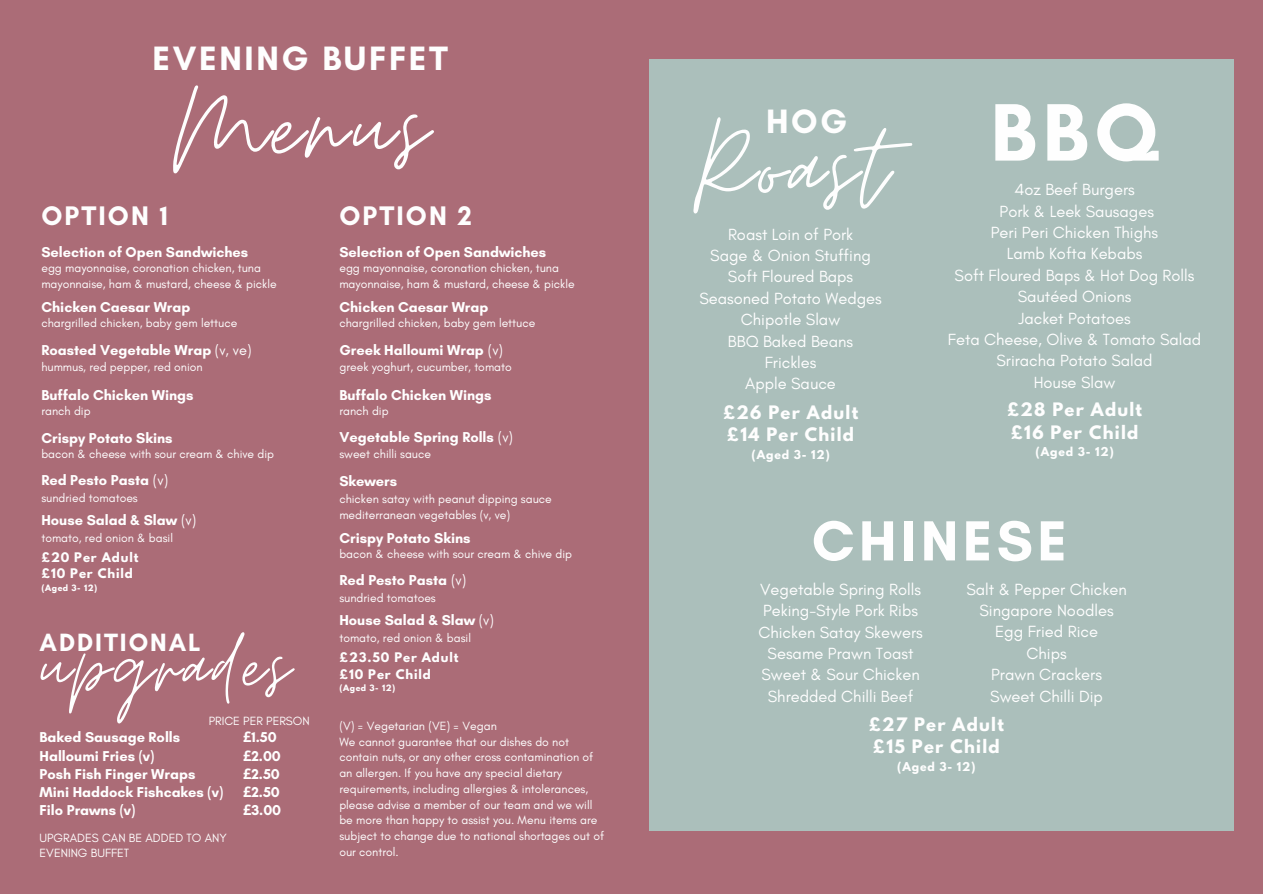
<style>
.page{position:relative;width:1263px;height:894px;background:#fff}
.page>*{position:absolute;margin:0;border:0;box-sizing:border-box;transform-origin:0 0}
.t1{font:129.45px "Moon Time";letter-spacing:.04em;color:#fefefe}
.t2{font:95.7px "Moon Time";letter-spacing:.04em;color:#fefefe}
.t3{font:700 82.95px "Glacial Indifference";color:#fefefe}
.t4{font:700 57.6px "Glacial Indifference";letter-spacing:.075em;color:#fefefe}
.t5{font:700 34.5px "Glacial Indifference";letter-spacing:.075em;color:#fefefe}
.t6{font:700 27.3px "Glacial Indifference";letter-spacing:.075em;color:#fefefe}
.t7{font:700 25.5px "Glacial Indifference";letter-spacing:.075em;color:#fefefe}
.t8{font:16.5px "Glacial Indifference";color:#fff}
.t9{font:700 16.5px "League Spartan";letter-spacing:.075em;color:#fefefe}
.t10{font:700 14.55px "Glacial Indifference";color:#fff}
.t11{font:12.15px/15.8px "Glacial Indifference";color:#fff}
.t12{font:700 11.7px "League Spartan";letter-spacing:.075em;color:#fefefe}
.t13{font:700 10.8px "League Spartan";letter-spacing:.075em;color:#fefefe}
.t14{font:700 7.8px "League Spartan";letter-spacing:.075em;color:#fefefe}
.s1{font-weight:400}
.s2{font-family:"Noto Sans"}
</style>
<div class="page">
<div style="left:0;top:0;width:1263px;height:893px;background:#ab6c77"></div>
<div style="left:649px;top:59px;width:584px;height:771px;background:#abbfbb"></div>
<h1 class="t5" style="left:152px;top:37px;width:297px">EVENING BUFFET</h1>
<h5 class="t1" style="left:173px;top:49px;width:256px">Menus</h5>
<p class="t6" style="left:41px;top:199px;width:128px">OPTION 1</p>
<p class="t6" style="left:339px;top:199px;width:134px">OPTION 2</p>
<p class="t10" style="left:41px;top:243px;width:208px">Selection of Open Sandwiches</p>
<p class="t11" style="left:41px;top:259px;width:237px">egg mayonnaise, coronation chicken, tuna mayonnaise, ham &amp; mustard, cheese &amp; pickle</p>
<p class="t10" style="left:41px;top:298px;width:151px">Chicken Caesar Wrap</p>
<p class="t11" style="left:41px;top:315px;width:197px">chargrilled chicken, baby gem lettuce</p>
<p class="t10" style="left:41px;top:340px;width:212px">Roasted Vegetable Wrap <span class="s1">(v, ve)</span></p>
<p class="t11" style="left:41px;top:359px;width:163px">hummus, red pepper, red onion</p>
<p class="t10" style="left:41px;top:386px;width:154px">Buffalo Chicken Wings</p>
<p class="t11" style="left:41px;top:402px;width:51px">ranch dip</p>
<p class="t10" style="left:41px;top:429px;width:133px">Crispy Potato Skins</p>
<p class="t11" style="left:41px;top:446px;width:234px">bacon &amp; cheese with sour cream &amp; chive dip</p>
<p class="t10" style="left:41px;top:471px;width:128px">Red Pesto Pasta <span class="s1">(v)</span></p>
<p class="t11" style="left:41px;top:489px;width:98px">sundried tomatoes</p>
<p class="t11" style="left:41px;top:529px;width:133px">tomato, red onion &amp; basil</p>
<p class="t10" style="left:41px;top:511px;width:156px">House Salad &amp; Slaw <span class="s1">(v)</span></p>
<p class="t12" style="left:41px;top:551px;width:98px">£20 Per Adult</p>
<p class="t12" style="left:41px;top:567px;width:93px">£10 Per Child</p>
<p class="t14" style="left:41px;top:583px;width:57px">(Aged 3- 12)</p>
<p class="t2" style="left:40px;top:608px;width:252px">upgrades</p>
<p class="t7" style="left:40px;top:626px;width:163px">ADDITIONAL</p>
<p class="t11" style="left:209px;top:712px;width:103px">PRICE PER PERSON</p>
<p class="t10" style="left:243px;top:728px;width:35px"><span class="s2">£</span>1.50</p>
<p class="t10" style="left:243px;top:746px;width:39px"><span class="s2">£</span>2.00</p>
<p class="t10" style="left:243px;top:764px;width:38px"><span class="s2">£</span>2.50</p>
<p class="t10" style="left:243px;top:782px;width:38px"><span class="s2">£</span>2.50</p>
<p class="t10" style="left:243px;top:800px;width:40px"><span class="s2">£</span>3.00</p>
<p class="t10" style="left:40px;top:728px;width:142px">Baked Sausage Rolls</p>
<p class="t10" style="left:40px;top:746px;width:116px">Halloumi Fries (v)</p>
<p class="t10" style="left:40px;top:764px;width:157px">Posh Fish Finger Wraps</p>
<p class="t10" style="left:40px;top:782px;width:185px">Mini Haddock Fishcakes (v)</p>
<p class="t10" style="left:40px;top:800px;width:97px">Filo Prawns (v)</p>
<p class="t11" style="left:40px;top:829px;width:189px">UPGRADES CAN BE ADDED TO ANY<br>EVENING BUFFET</p>
<p class="t10" style="left:339px;top:243px;width:208px">Selection of Open Sandwiches</p>
<p class="t11" style="left:339px;top:259px;width:237px">egg mayonnaise, coronation chicken, tuna mayonnaise, ham &amp; mustard, cheese &amp; pickle</p>
<p class="t10" style="left:339px;top:298px;width:151px">Chicken Caesar Wrap</p>
<p class="t11" style="left:339px;top:315px;width:197px">chargrilled chicken, baby gem lettuce</p>
<p class="t10" style="left:339px;top:340px;width:165px">Greek Halloumi Wrap <span class="s1">(v)</span></p>
<p class="t11" style="left:339px;top:359px;width:174px">greek yoghurt, cucumber, tomato</p>
<p class="t10" style="left:339px;top:386px;width:154px">Buffalo Chicken Wings</p>
<p class="t11" style="left:339px;top:402px;width:51px">ranch dip</p>
<p class="t10" style="left:339px;top:427px;width:175px">Vegetable Spring Rolls <span class="s1">(v)</span></p>
<p class="t11" style="left:339px;top:446px;width:93px">sweet chilli sauce</p>
<p class="t10" style="left:339px;top:472px;width:59px">Skewers</p>
<p class="t11" style="left:339px;top:490px;width:214px">chicken satay with peanut dipping sauce</p>
<p class="t11" style="left:339px;top:506px;width:172px">mediterranean vegetables (v, ve)</p>
<p class="t10" style="left:339px;top:529px;width:133px">Crispy Potato Skins</p>
<p class="t11" style="left:339px;top:546px;width:234px">bacon &amp; cheese with sour cream &amp; chive dip</p>
<p class="t10" style="left:339px;top:571px;width:128px">Red Pesto Pasta <span class="s1">(v)</span></p>
<p class="t11" style="left:339px;top:589px;width:98px">sundried tomatoes</p>
<p class="t11" style="left:339px;top:629px;width:133px">tomato, red onion &amp; basil</p>
<p class="t10" style="left:339px;top:611px;width:156px">House Salad &amp; Slaw <span class="s1">(v)</span></p>
<h2 class="t12" style="left:339px;top:651px;width:121px">£23.50 Per Adult</h2>
<h6 class="t12" style="left:339px;top:667px;width:93px">£10 Per Child</h6>
<p class="t14" style="left:339px;top:683px;width:57px">(Aged 3- 12)</p>
<p class="t11" style="left:339px;top:717px;width:159px">(V) = Vegetarian (VE) = Vegan</p>
<p class="t11" style="left:339px;top:733px;width:266px">We cannot guarantee that our dishes do not contain nuts, or any other cross contamination of an allergen. If you have any special dietary requirements, including allergies &amp; intolerances, please advise a member of our team and we will be more than happy to assist you. Menu items are subject to change due to national shortages out of our control.</p>
<p class="t5" style="left:766px;top:100px;width:83px">HOG</p>
<h3 class="t1" style="left:693px;top:89px;width:196px">Roast</h3>
<p class="t8" style="left:728px;top:224px;width:127px">Roast Loin of Pork</p>
<p class="t8" style="left:710px;top:245px;width:162px">Sage &amp; Onion Stuffing</p>
<p class="t8" style="left:728px;top:267px;width:127px">Soft Floured Baps</p>
<p class="t8" style="left:699px;top:288px;width:184px">Seasoned Potato Wedges</p>
<p class="t8" style="left:741px;top:309px;width:101px">Chipotle Slaw</p>
<p class="t8" style="left:728px;top:331px;width:127px">BBQ Baked Beans</p>
<p class="t8" style="left:765px;top:352px;width:53px">Frickles</p>
<p class="t8" style="left:745px;top:373px;width:92px">Apple Sauce</p>
<p class="t9" style="left:723px;top:403px;width:137px">£26 Per Adult</p>
<p class="t9" style="left:727px;top:426px;width:129px">£14 Per Child</p>
<p class="t13" style="left:752px;top:448px;width:80px">(Aged 3- 12)</p>
<p class="t3" style="left:990px;top:82px;width:170px">BBQ</p>
<p class="t8" style="left:1014px;top:179px;width:122px">4oz Beef Burgers</p>
<p class="t8" style="left:1000px;top:201px;width:156px">Pork &amp; Leek Sausages</p>
<p class="t8" style="left:991px;top:222px;width:169px">Peri Peri Chicken Thighs</p>
<p class="t8" style="left:1007px;top:243px;width:137px">Lamb Kofta Kebabs</p>
<p class="t8" style="left:955px;top:265px;width:241px">Soft Floured Baps &amp; Hot Dog Rolls</p>
<p class="t8" style="left:1018px;top:286px;width:115px">Sautéed Onions</p>
<p class="t8" style="left:1018px;top:308px;width:114px">Jacket Potatoes</p>
<p class="t8" style="left:948px;top:329px;width:255px">Feta Cheese, Olive &amp; Tomato Salad</p>
<p class="t8" style="left:996px;top:350px;width:158px">Sriracha Potato Salad</p>
<h4 class="t8" style="left:1034px;top:372px;width:83px">House Slaw</h4>
<p class="t9" style="left:1007px;top:401px;width:137px">£28 Per Adult</p>
<p class="t9" style="left:1011px;top:424px;width:129px">£16 Per Child</p>
<p class="t13" style="left:1036px;top:446px;width:80px">(Aged 3- 12)</p>
<p class="t4" style="left:812px;top:505px;width:257px">CHINESE</p>
<p class="t8" style="left:760px;top:579px;width:162px">Vegetable Spring Rolls</p>
<p class="t8" style="left:763px;top:600px;width:156px">Peking-Style Pork Ribs</p>
<p class="t8" style="left:758px;top:621px;width:166px">Chicken Satay Skewers</p>
<p class="t8" style="left:768px;top:643px;width:147px">Sesame Prawn Toast</p>
<p class="t8" style="left:761px;top:664px;width:160px">Sweet &amp; Sour Chicken</p>
<p class="t8" style="left:768px;top:686px;width:147px">Shredded Chilli Beef</p>
<p class="t8" style="left:966px;top:579px;width:162px">Salt &amp; Pepper Chicken</p>
<p class="t8" style="left:979px;top:600px;width:136px">Singapore Noodles</p>
<p class="t8" style="left:995px;top:621px;width:104px">Egg Fried Rice</p>
<p class="t8" style="left:1026px;top:643px;width:42px">Chips</p>
<h1 class="t8" style="left:991px;top:664px;width:112px">Prawn Crackers</h1>
<h5 class="t8" style="left:990px;top:685px;width:114px">Sweet Chilli Dip</h5>
<h6 class="t9" style="left:869px;top:715px;width:137px">£27 Per Adult</h6>
<h6 class="t9" style="left:873px;top:738px;width:128px">£15 Per Child</h6>
<p class="t13" style="left:897px;top:760px;width:80px">(Aged 3- 12)</p>
</div>
